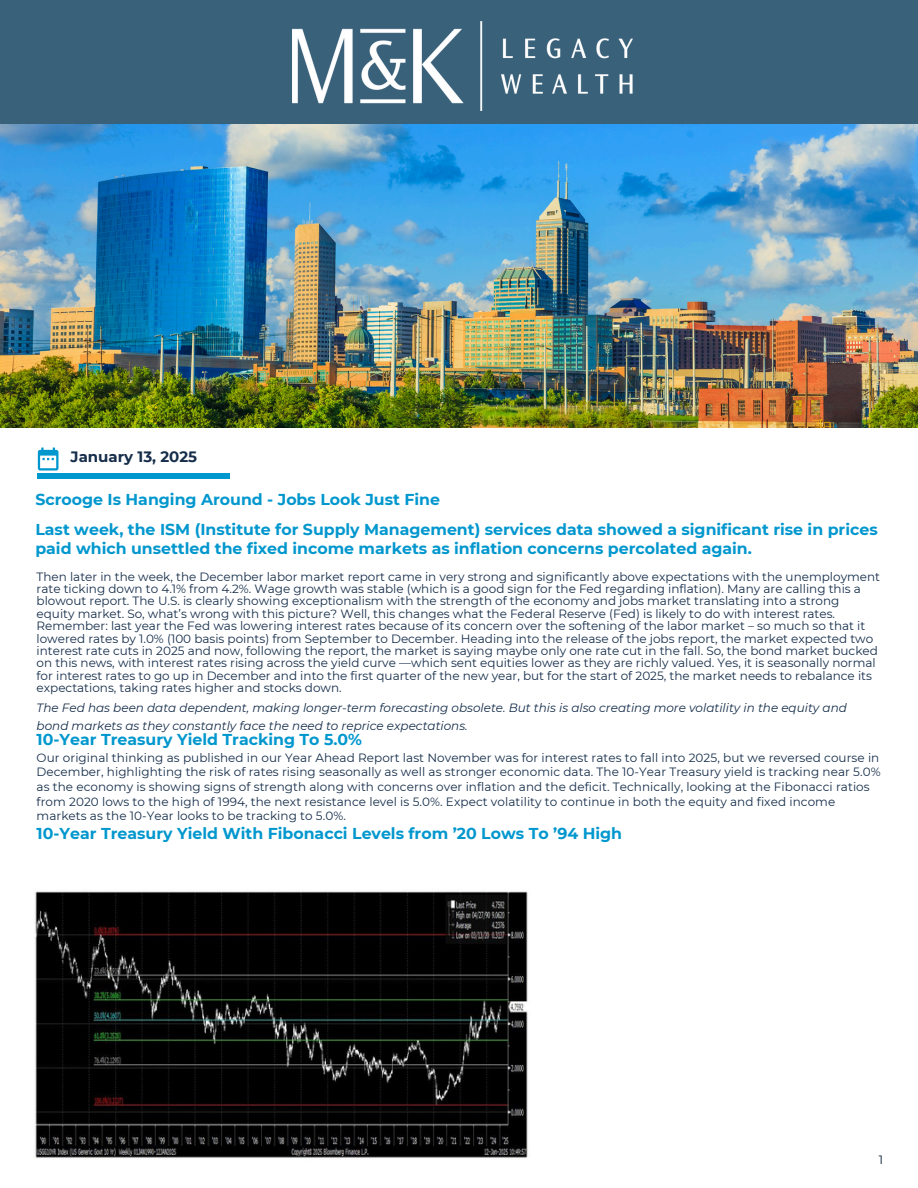
<style>
.page{position:relative;width:918px;height:1188px;background:#fff}
.page>*{position:absolute;margin:0;border:0;box-sizing:border-box;transform-origin:0 0}
.t1{font:700 15.75px/30.3px "Montserrat";color:#0097ce}
.t2{font:700 15px "Montserrat";color:#162d4a}
.t3{font:12px/12.3px "Montserrat";color:#152d4a}
.t4{font:italic 12px "Montserrat";color:#152d4a}
.t5{font:12px "Montserrat";color:#00182f}
</style>
<div class="page">
<svg style="left:38px;top:448px;width:21px;height:23px"></svg>
<hr style="left:38px;top:474px;width:192px;height:4px;background:#0097ce">
<img style="left:35px;top:891px;width:493px;height:267px">
<div style="left:0;top:0;width:918px;height:332px;background:#3a617a"></div>
<img style="left:292px;top:22px;width:340px;height:89px">
<img style="left:0;top:125px;width:918px;height:303px">
<p class="t2" style="left:71px;top:448px;width:128px">January 13, 2025</p>
<p class="t1" style="left:35px;top:484px;width:844px">Scrooge Is Hanging Around - Jobs Look Just Fine<br>Last week, the ISM (Institute for Supply Management) services data showed a significant rise in prices</p>
<p class="t1" style="left:35px;top:533px;width:718px">paid which unsettled the fixed income markets as inflation concerns percolated again.</p>
<p class="t3" style="left:37px;top:570px;width:845px">Then later in the week, the December labor market report came in very strong and significantly above expectations with the unemployment rate ticking down to 4.1% from 4.2%. Wage growth was stable (which is a good sign for the Fed regarding inflation). Many are calling this a blowout report. The U.S. is clearly showing exceptionalism with the strength of the economy and jobs market translating into a strong equity market. So, what’s wrong with this picture? Well, this changes what the Federal Reserve (Fed) is likely to do with interest rates.<br>Remember: last year the Fed was lowering interest rates because of its concern over the softening of the labor market – so much so that it lowered rates by 1.0% (100 basis points) from September to December. Heading into the release of the jobs report, the market expected two interest rate cuts in 2025 and now, following the report, the market is saying maybe only one rate cut in the fall. So, the bond market bucked on this news, with interest rates rising across the yield curve —which sent equities lower as they are richly valued. Yes, it is seasonally normal for interest rates to go up in December and into the first quarter of the new year, but for the start of 2025, the market needs to rebalance its expectations, taking rates higher and stocks down.</p>
<p class="t4" style="left:37px;top:701px;width:812px">The Fed has been data dependent, making longer-term forecasting obsolete. But this is also creating more volatility in the equity and</p>
<p class="t4" style="left:37px;top:719px;width:433px">bond markets as they constantly face the need to reprice expectations.</p>
<p class="t1" style="left:37px;top:724px;width:327px">10-Year Treasury Yield Tracking To 5.0%</p>
<p class="t3" style="left:37px;top:750px;width:846px;line-height:14.7px">Our original thinking as published in our Year Ahead Report last November was for interest rates to fall into 2025, but we reversed course in December, highlighting the risk of rates rising seasonally as well as stronger economic data. The 10-Year Treasury yield is tracking near 5.0% as the economy is showing signs of strength along with concerns over inflation and the deficit. Technically, looking at the Fibonacci ratios from 2020 lows to the high of 1994, the next resistance level is 5.0%. Expect volatility to continue in both the equity and fixed income markets as the 10-Year looks to be tracking to 5.0%.</p>
<p class="t1" style="left:37px;top:819px;width:587px">10-Year Treasury Yield With Fibonacci Levels from ’20 Lows To ’94 High</p>
<p class="t5" style="left:879px;top:1153px;width:6px">1</p>
</div>
